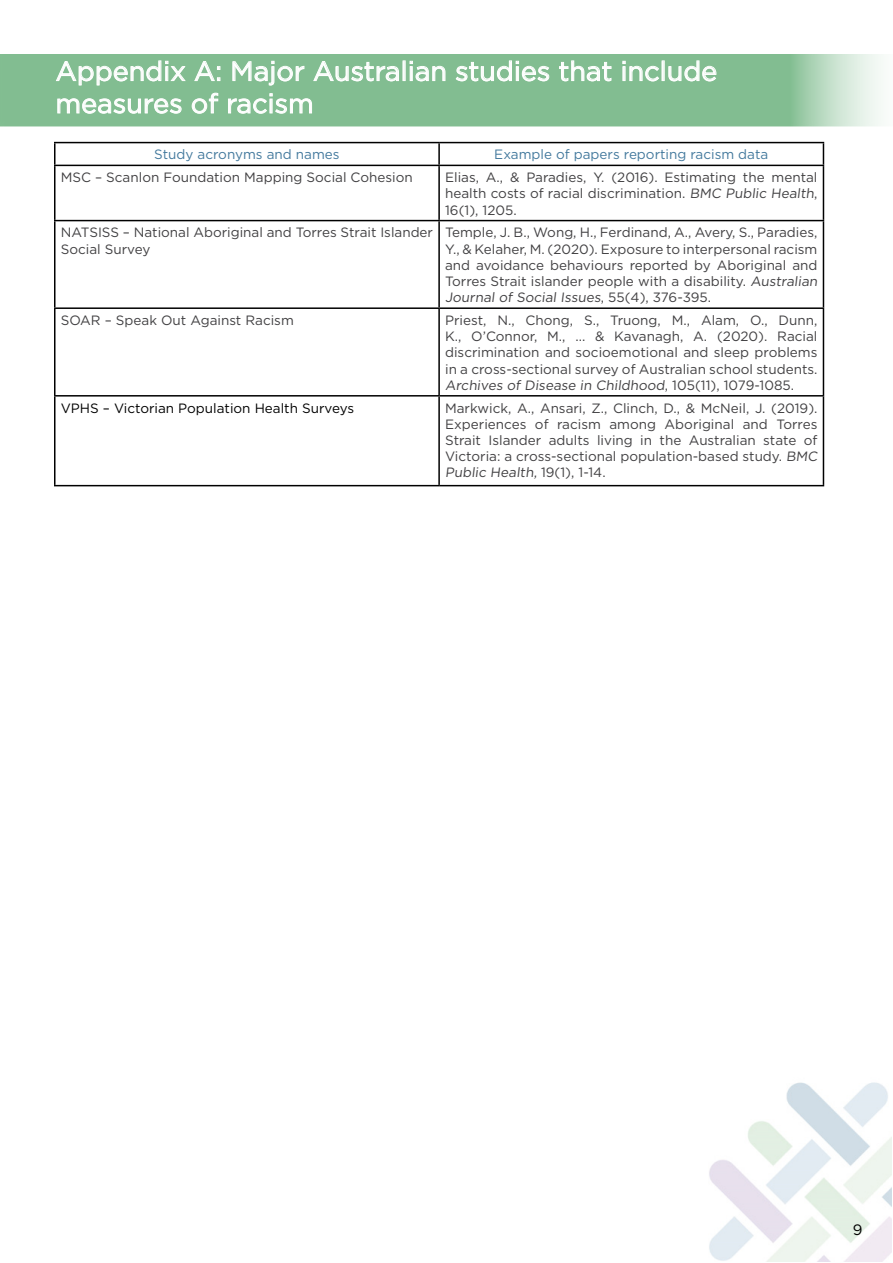
<style>
.page{position:relative;width:893px;height:1263px;background:#fff}
.page>*{position:absolute;margin:0;border:0;box-sizing:border-box;transform-origin:0 0}
.t1{font:27px/32.4px "Gotham";color:#fff}
.t2{font:15px "Gotham";color:#000}
.t3{font:13.5px/16.2px "Gotham";color:#414042}
.t4{font:13.5px "Gotham";color:#43799d}
.t5{font:13.5px "Gotham";color:#000}
</style>
<div class="page">
<img style="left:709px;top:1082px;width:182px;height:179px">
<hr style="left:54px;top:142px;width:385px;height:1px;background:#000">
<hr style="left:54px;top:143px;width:2px;height:22px;background:#000">
<hr style="left:439px;top:142px;width:385px;height:1px;background:#000">
<hr style="left:438px;top:143px;width:2px;height:22px;background:#000">
<svg style="left:823px;top:143px;width:1px;height:22px"></svg>
<hr style="left:54px;top:165px;width:385px;height:1px;background:#000">
<hr style="left:54px;top:166px;width:2px;height:54px;background:#000">
<hr style="left:439px;top:165px;width:385px;height:1px;background:#000">
<hr style="left:438px;top:166px;width:2px;height:54px;background:#000">
<hr style="left:823px;top:166px;width:1px;height:54px;background:#000">
<hr style="left:54px;top:220px;width:385px;height:1px;background:#000">
<hr style="left:54px;top:221px;width:2px;height:86px;background:#000">
<hr style="left:439px;top:220px;width:385px;height:1px;background:#000">
<hr style="left:438px;top:221px;width:2px;height:86px;background:#000">
<hr style="left:823px;top:221px;width:1px;height:86px;background:#000">
<hr style="left:54px;top:307px;width:385px;height:2px;background:#000">
<hr style="left:54px;top:309px;width:2px;height:86px;background:#000">
<hr style="left:439px;top:307px;width:385px;height:2px;background:#000">
<hr style="left:438px;top:309px;width:2px;height:86px;background:#000">
<hr style="left:823px;top:309px;width:1px;height:86px;background:#000">
<hr style="left:54px;top:395px;width:385px;height:2px;background:#000">
<hr style="left:54px;top:397px;width:2px;height:88px;background:#000">
<hr style="left:439px;top:395px;width:385px;height:2px;background:#000">
<hr style="left:438px;top:397px;width:2px;height:88px;background:#000">
<hr style="left:823px;top:397px;width:1px;height:88px;background:#000">
<hr style="left:54px;top:485px;width:385px;height:1px;background:#000">
<hr style="left:439px;top:485px;width:385px;height:1px;background:#000">
<svg style="left:0;top:54px;width:881px;height:72px;background:#8cc299"></svg>
<svg style="left:56px;top:61px;width:129px;height:24px;background:#9dcba9"></svg>
<svg style="left:195px;top:61px;width:25px;height:20px"></svg>
<svg style="left:233px;top:61px;width:71px;height:24px;background:#9dcba9"></svg>
<svg style="left:314px;top:61px;width:85px;height:20px;background:#a1cdad"></svg>
<div style="left:403px;top:61px;width:2px;height:20px;border:1px solid #fff"></div>
<svg style="left:410px;top:61px;width:35px;height:20px"></svg>
<svg style="left:456px;top:61px;width:93px;height:20px;background:#a3ceae"></svg>
<svg style="left:559px;top:61px;width:52px;height:20px"></svg>
<svg style="left:623px;top:61px;width:36px;height:20px"></svg>
<div style="left:662px;top:61px;width:2px;height:20px;border:1px solid #fff"></div>
<svg style="left:669px;top:61px;width:47px;height:20px"></svg>
<svg style="left:58px;top:99px;width:123px;height:14px;background:#abd2b5"></svg>
<svg style="left:192px;top:93px;width:26px;height:20px"></svg>
<svg style="left:228px;top:94px;width:84px;height:19px;background:#a1cdad"></svg>
<h1 class="t1" style="left:56px;top:54px;width:663px">Appendix A: Major Australian studies that include measures of racism</h1>
<p class="t4" style="left:154px;top:146px;width:187px">Study acronyms and names</p>
<p class="t4" style="left:494px;top:146px;width:275px">Example of papers reporting racism data</p>
<p class="t3" style="left:61px;top:169px;width:354px">MSC – Scanlon Foundation Mapping Social Cohesion</p>
<p class="t3" style="left:445px;top:169px;width:374px;text-align:justify">Elias, A., &amp; Paradies, Y. (2016). Estimating the mental health costs of racial discrimination. BMC Public Health, 16(1), 1205.</p>
<p class="t3" style="left:61px;top:224px;width:374px">NATSISS – National Aboriginal and Torres Strait Islander<br>Social Survey</p>
<p class="t3" style="left:445px;top:224px;width:376px">Temple, J. B., Wong, H., Ferdinand, A., Avery, S., Paradies, Y., &amp; Kelaher, M. (2020). Exposure to interpersonal racism and avoidance behaviours reported by Aboriginal and Torres Strait islander people with a disability. Australian Journal of Social Issues, 55(4), 376-395.</p>
<p class="t3" style="left:61px;top:312px;width:235px">SOAR – Speak Out Against Racism</p>
<p class="t3" style="left:445px;top:312px;width:374px;text-align:justify">Priest, N., Chong, S., Truong, M., Alam, O., Dunn, K., O’Connor, M., ... &amp; Kavanagh, A. (2020). Racial discrimination and socioemotional and sleep problems in a cross-sectional survey of Australian school students.<br>Archives of Disease in Childhood, 105(11), 1079-1085.</p>
<p class="t5" style="left:61px;top:399px;width:295px">VPHS – Victorian Population Health Surveys</p>
<p class="t3" style="left:445px;top:399px;width:376px">Markwick, A., Ansari, Z., Clinch, D., &amp; McNeil, J. (2019).<br>Experiences of racism among Aboriginal and Torres Strait Islander adults living in the Australian state of Victoria: a cross-sectional population-based study. BMC Public Health, 19(1), 1-14.</p>
<p class="t2" style="left:853px;top:1220px;width:11px">9</p>
</div>
